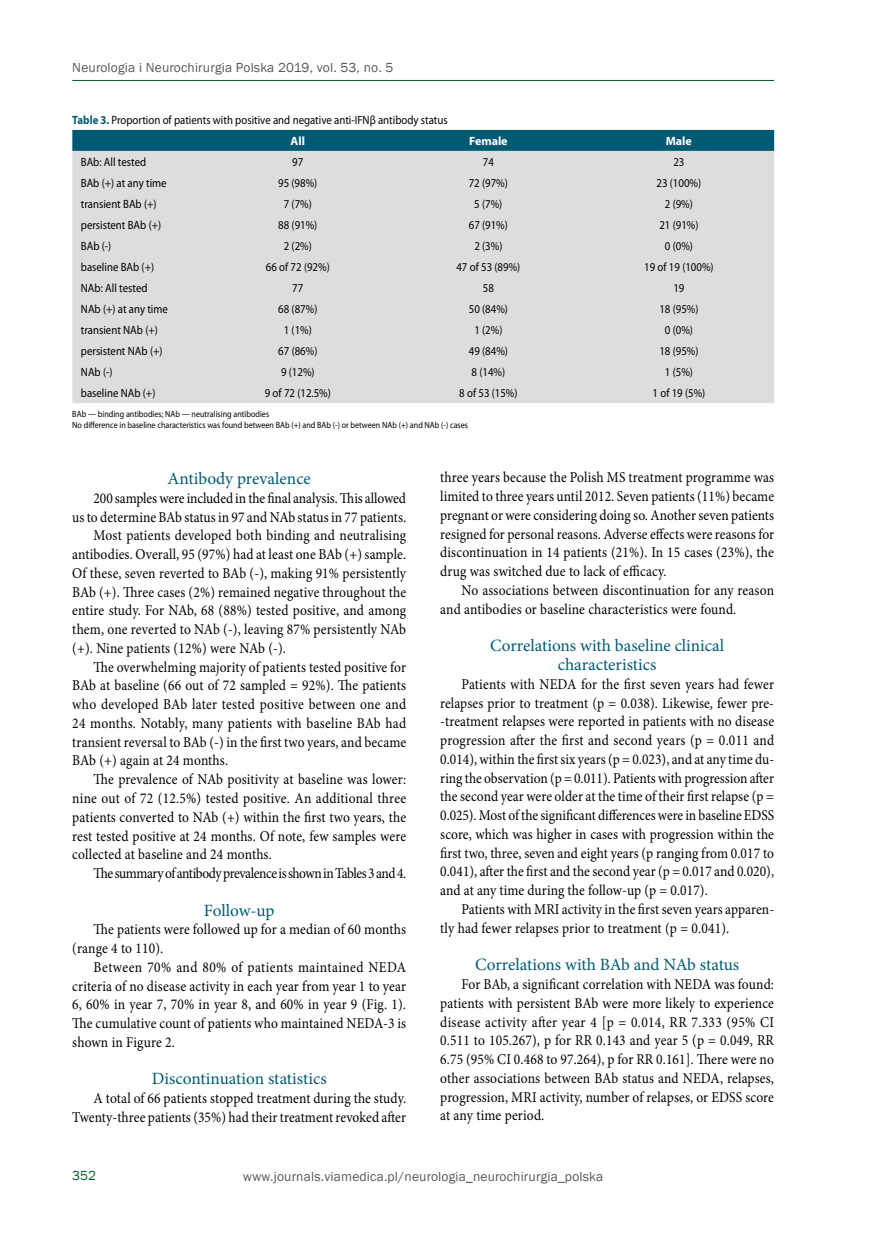
<style>
.page{position:relative;width:872px;height:1234px;background:#fff}
.page>*{position:absolute;margin:0;border:0;box-sizing:border-box;transform-origin:0 0}
.t1{font:17.25px/18.8px "Minion Pro";color:#005a74;text-align:center}
.t2{font:15px/18.8px "Minion Pro";letter-spacing:.005em;color:#000;text-align:justify;scale:.9 1}
.t3{font:15px "Minion Pro";letter-spacing:-.035em;color:#000;scale:.9 1}
.t4{font:13.5px "Franklin Gothic";letter-spacing:.01em;color:#58585b}
.t5{font:13.5px "Franklin Gothic";color:#006227}
.t6{font:12px/21px "Myriad Pro";color:#000;scale:.9 1}
.t7{font:700 12px "Myriad Pro";color:#fff}
.t8{font:9px/10.9px "Myriad Pro";color:#000;scale:.9 1}
.s1{font-weight:700;color:#005a74}
.s2{font-weight:700;color:#fff}
</style>
<div class="page">
<hr style="left:72px;top:80px;width:702px;height:1px;background:#006227">
<div style="left:72px;top:130px;width:702px;height:21px;background:#005a74"></div>
<div style="left:72px;top:151px;width:702px;height:252px;background:#dcddde"></div>
<p class="t4" style="left:72px;top:59px;width:322px">Neurologia i Neurochirurgia Polska 2019, vol. 53, no. 5</p>
<p class="t6" style="left:290px;top:110px;width:176px;text-indent:-218px"><span class="s1">Table 3.</span> Proportion of patients with positive and negative anti-IFNβ antibody status<br><span class="s2">All</span></p>
<p class="t7" style="left:469px;top:134px;width:40px">Female</p>
<p class="t7" style="left:666px;top:134px;width:28px">Male</p>
<p class="t6" style="left:81px;top:151px;width:74px">BAb: All tested</p>
<p class="t6" style="left:292px;top:151px;width:14px">97</p>
<p class="t6" style="left:483px;top:151px;width:14px">74</p>
<p class="t6" style="left:673px;top:151px;width:14px">23</p>
<p class="t6" style="left:81px;top:172px;width:97px">BAb (+) at any time</p>
<p class="t6" style="left:278px;top:172px;width:45px">95 (98%)</p>
<p class="t6" style="left:469px;top:172px;width:45px">72 (97%)</p>
<p class="t6" style="left:656px;top:172px;width:51px">23 (100%)</p>
<p class="t6" style="left:81px;top:193px;width:86px">transient BAb (+)</p>
<p class="t6" style="left:284px;top:193px;width:33px">7 (7%)</p>
<p class="t6" style="left:474px;top:193px;width:33px">5 (7%)</p>
<p class="t6" style="left:665px;top:193px;width:33px">2 (9%)</p>
<p class="t6" style="left:81px;top:214px;width:91px">persistent BAb (+)</p>
<p class="t6" style="left:278px;top:214px;width:45px">88 (91%)</p>
<p class="t6" style="left:469px;top:214px;width:45px">67 (91%)</p>
<p class="t6" style="left:659px;top:214px;width:45px">21 (91%)</p>
<p class="t6" style="left:81px;top:235px;width:35px">BAb (-)</p>
<p class="t6" style="left:284px;top:235px;width:33px">2 (2%)</p>
<p class="t6" style="left:474px;top:235px;width:33px">2 (3%)</p>
<p class="t6" style="left:665px;top:235px;width:33px">0 (0%)</p>
<p class="t6" style="left:81px;top:256px;width:83px">baseline BAb (+)</p>
<p class="t6" style="left:266px;top:256px;width:72px">66 of 72 (92%)</p>
<p class="t6" style="left:456px;top:256px;width:72px">47 of 53 (89%)</p>
<p class="t6" style="left:644px;top:256px;width:79px">19 of 19 (100%)</p>
<p class="t6" style="left:81px;top:277px;width:75px">NAb: All tested</p>
<p class="t6" style="left:292px;top:277px;width:14px">77</p>
<p class="t6" style="left:483px;top:277px;width:14px">58</p>
<p class="t6" style="left:673px;top:277px;width:14px">19</p>
<p class="t6" style="left:81px;top:298px;width:98px">NAb (+) at any time</p>
<p class="t6" style="left:278px;top:298px;width:45px">68 (87%)</p>
<p class="t6" style="left:469px;top:298px;width:45px">50 (84%)</p>
<p class="t6" style="left:659px;top:298px;width:45px">18 (95%)</p>
<p class="t6" style="left:81px;top:319px;width:87px">transient NAb (+)</p>
<p class="t6" style="left:284px;top:319px;width:33px">1 (1%)</p>
<p class="t6" style="left:474px;top:319px;width:33px">1 (2%)</p>
<p class="t6" style="left:665px;top:319px;width:33px">0 (0%)</p>
<p class="t6" style="left:81px;top:340px;width:92px">persistent NAb (+)</p>
<p class="t6" style="left:278px;top:340px;width:45px">67 (86%)</p>
<p class="t6" style="left:469px;top:340px;width:45px">49 (84%)</p>
<p class="t6" style="left:659px;top:340px;width:45px">18 (95%)</p>
<p class="t6" style="left:81px;top:361px;width:37px">NAb (-)</p>
<p class="t6" style="left:281px;top:361px;width:39px">9 (12%)</p>
<p class="t6" style="left:471px;top:361px;width:39px">8 (14%)</p>
<p class="t6" style="left:665px;top:361px;width:33px">1 (5%)</p>
<p class="t6" style="left:81px;top:382px;width:84px">baseline NAb (+)</p>
<p class="t6" style="left:265px;top:382px;width:75px">9 of 72 (12.5%)</p>
<p class="t6" style="left:459px;top:382px;width:66px">8 of 53 (15%)</p>
<p class="t6" style="left:652px;top:382px;width:60px">1 of 19 (5%)</p>
<p class="t8" style="left:72px;top:408px;width:441px">BAb — binding antibodies; NAb — neutralising antibodies<br>No difference in baseline characteristics was found between BAb (+) and BAb (-) or between NAb (+) and NAb (-) cases</p>
<p class="t1" style="left:167px;top:469px;width:145px">Antibody prevalence</p>
<p class="t2" style="left:94px;top:488px;width:349px">200 samples were included in the final analysis. This allowed</p>
<p class="t2" style="left:72px;top:507px;width:372px">us to determine BAb status in 97 and NAb status in 77 patients.</p>
<p class="t2" style="left:94px;top:526px;width:349px">Most patients developed both binding and neutralising</p>
<p class="t2" style="left:72px;top:545px;width:372px">antibodies. Overall, 95 (97%) had at least one BAb (+) sample.</p>
<p class="t2" style="left:72px;top:563px;width:372px">Of these, seven reverted to BAb (-), making 91% persistently</p>
<p class="t2" style="left:72px;top:582px;width:372px">BAb (+). Three cases (2%) remained negative throughout the</p>
<p class="t2" style="left:72px;top:601px;width:372px">entire study. For NAb, 68 (88%) tested positive, and among</p>
<p class="t2" style="left:72px;top:620px;width:372px">them, one reverted to NAb (-), leaving 87% persistently NAb</p>
<p class="t2" style="left:72px;top:638px;width:239px">(+). Nine patients (12%) were NAb (-).</p>
<p class="t2" style="left:94px;top:657px;width:349px">The overwhelming majority of patients tested positive for</p>
<p class="t2" style="left:72px;top:676px;width:372px">BAb at baseline (66 out of 72 sampled = 92%). The patients</p>
<p class="t2" style="left:72px;top:695px;width:372px">who developed BAb later tested positive between one and</p>
<p class="t2" style="left:72px;top:713px;width:372px">24 months. Notably, many patients with baseline BAb had</p>
<p class="t2" style="left:72px;top:732px;width:372px">transient reversal to BAb (-) in the first two years, and became</p>
<p class="t2" style="left:72px;top:751px;width:175px">BAb (+) again at 24 months.</p>
<p class="t2" style="left:94px;top:770px;width:349px">The prevalence of NAb positivity at baseline was lower:</p>
<p class="t2" style="left:72px;top:788px;width:372px">nine out of 72 (12.5%) tested positive. An additional three</p>
<p class="t2" style="left:72px;top:807px;width:372px">patients converted to NAb (+) within the first two years, the</p>
<p class="t2" style="left:72px;top:826px;width:372px">rest tested positive at 24 months. Of note, few samples were</p>
<p class="t2" style="left:72px;top:845px;width:223px">collected at baseline and 24 months.</p>
<p class="t3" style="left:94px;top:863px;width:349px">The summary of antibody prevalence is shown in Tables 3 and 4.</p>
<p class="t1" style="left:204px;top:900px;width:72px">Follow-up</p>
<p class="t2" style="left:72px;top:920px;width:372px;text-indent:21px">The patients were followed up for a median of 60 months (range 4 to 110).</p>
<p class="t2" style="left:72px;top:957px;width:372px;text-indent:21px">Between 70% and 80% of patients maintained NEDA criteria of no disease activity in each year from year 1 to year 6, 60% in year 7, 70% in year 8, and 60% in year 9 (Fig. 1).<br>The cumulative count of patients who maintained NEDA-3 is shown in Figure 2.</p>
<p class="t1" style="left:152px;top:1069px;width:176px">Discontinuation statistics</p>
<p class="t2" style="left:72px;top:1088px;width:372px;text-align:right">A total of 66 patients stopped treatment during the study.<br>Twenty-three patients (35%) had their treatment revoked after</p>
<p class="t2" style="left:440px;top:468px;width:372px">three years because the Polish MS treatment programme was limited to three years until 2012. Seven patients (11%) became pregnant or were considering doing so. Another seven patients resigned for personal reasons. Adverse effects were reasons for discontinuation in 14 patients (21%). In 15 cases (23%), the drug was switched due to lack of efficacy.</p>
<p class="t2" style="left:440px;top:580px;width:372px;text-indent:21px">No associations between discontinuation for any reason and antibodies or baseline characteristics were found.</p>
<p class="t1" style="left:490px;top:636px;width:236px">Correlations with baseline clinical characteristics</p>
<p class="t2" style="left:440px;top:674px;width:372px;text-indent:21px">Patients with NEDA for the first seven years had fewer relapses prior to treatment (p = 0.038). Likewise, fewer pre--treatment relapses were reported in patients with no disease progression after the first and second years (p = 0.011 and 0.014), within the first six years (p = 0.023), and at any time du&shy;ring the observation (p = 0.011). Patients with progression after the second year were older at the time of their first relapse (p = 0.025). Most of the significant differences were in baseline EDSS score, which was higher in cases with progression within the first two, three, seven and eight years (p ranging from 0.017 to 0.041), after the first and the second year (p = 0.017 and 0.020), and at any time during the follow-up (p = 0.017).</p>
<p class="t2" style="left:440px;top:899px;width:372px;text-indent:21px">Patients with MRI activity in the first seven years apparen&shy;tly had fewer relapses prior to treatment (p = 0.041).</p>
<p class="t1" style="left:475px;top:955px;width:266px">Correlations with BAb and NAb status</p>
<p class="t2" style="left:440px;top:974px;width:372px;text-indent:21px">For BAb, a significant correlation with NEDA was found: patients with persistent BAb were more likely to experience disease activity after year 4 [p = 0.014, RR 7.333 (95% CI 0.511 to 105.267), p for RR 0.143 and year 5 (p = 0.049, RR 6.75 (95% CI 0.468 to 97.264), p for RR 0.161]. There were no other associations between BAb status and NEDA, relapses, progression, MRI activity, number of relapses, or EDSS score at any time period.</p>
<p class="t5" style="left:72px;top:1166px;width:25px">352</p>
<p class="t4" style="left:243px;top:1168px;width:361px">www.journals.viamedica.pl/neurologia_neurochirurgia_polska</p>
</div>
